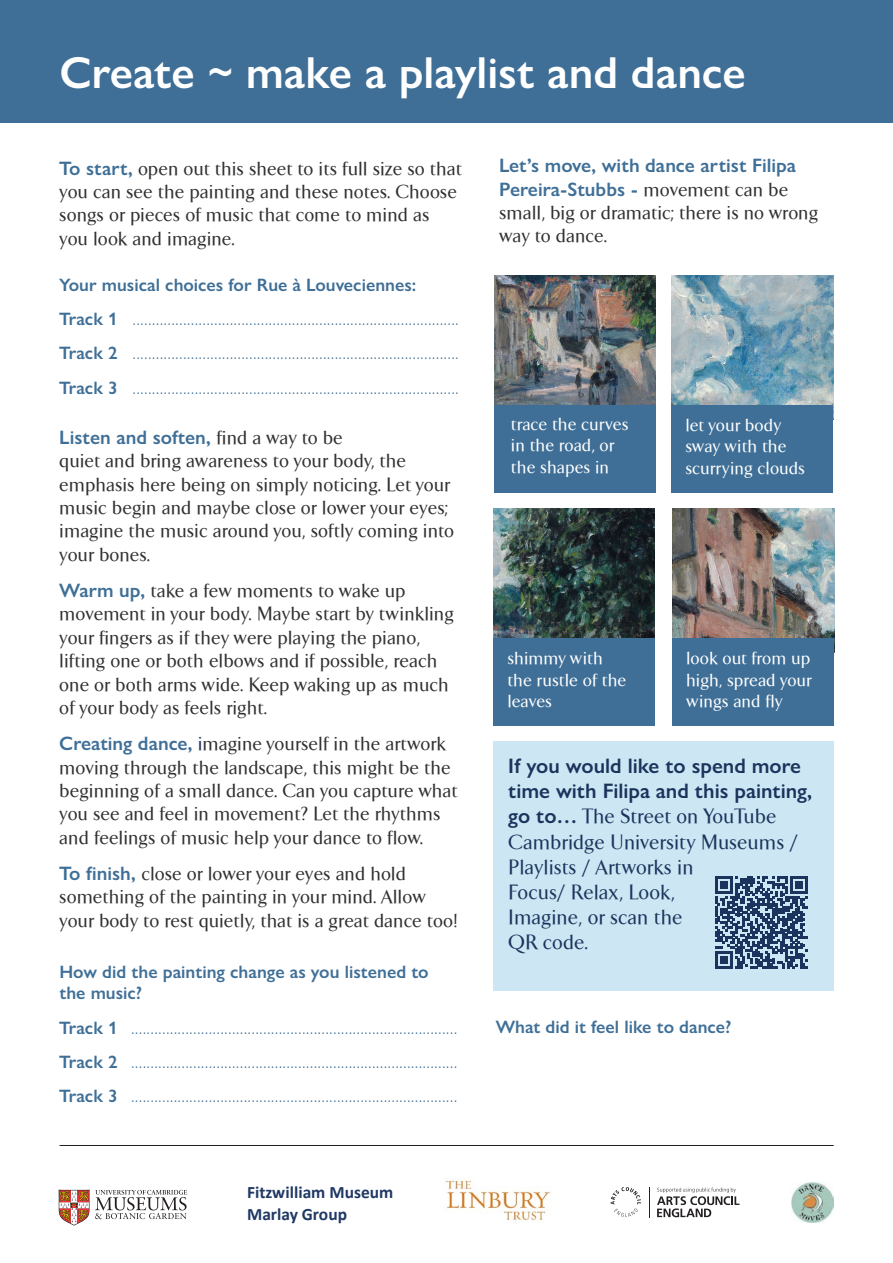
<style>
.page{position:relative;width:893px;height:1263px;background:#fff}
.page>*{position:absolute;margin:0;border:0;box-sizing:border-box;transform-origin:0 0}
.t1{font:600 45px "Gill Sans Nova";color:#fff}
.t2{font:500 21px/25.2px "VA";color:#1a345d}
.t3{font:600 21px/25.2px "Gill Sans Nova";color:#1a345d}
.t4{font:500 19.5px/23.4px "VA";color:#312f30}
.t5{font:300 18px "Gill Sans Nova";color:#3f6f97}
.t6{font:500 18px/21.6px "VA";color:#fff}
.t7{font:600 18px/21.6px "Gill Sans Nova";color:#3f6f97}
.t8{font:700 17.4px/21.8px "Calibri";color:#203864}
.s1{font-family:"Gill Sans Nova";font-weight:600;color:#3f6f97}
.s2{font-weight:600}
.s3{color:#1a345d}
.s4{font-family:"VA";font-weight:500}
</style>
<div class="page">
<img style="left:673px;top:508px;width:161px;height:130px">
<img style="left:493px;top:508px;width:162px;height:130px">
<img style="left:672px;top:275px;width:161px;height:130px">
<img style="left:494px;top:275px;width:162px;height:130px">
<hr style="left:892px;top:0;width:1px;height:178px;background:#3f6f97">
<div style="left:493px;top:741px;width:340px;height:250px;background:#cde6f3"></div>
<div style="left:494px;top:405px;width:162px;height:88px;background:#3f6f97"></div>
<div style="left:671px;top:405px;width:162px;height:88px;background:#3f6f97"></div>
<div style="left:493px;top:638px;width:162px;height:87px;background:#3f6f97"></div>
<div style="left:673px;top:638px;width:161px;height:87px;background:#3f6f97"></div>
<svg style="left:715px;top:876px;width:93px;height:93px"></svg>
<div style="left:0;top:0;width:893px;height:123px;background:#3f6f97"></div>
<svg style="left:59px;top:1190px;width:128px;height:35px"></svg>
<svg style="left:657px;top:1187px;width:82px;height:30px"></svg>
<svg style="left:611px;top:1187px;width:30px;height:30px"></svg>
<hr style="left:649px;top:1187px;width:1px;height:30px;background:#231f20">
<img style="left:445px;top:1180px;width:107px;height:41px">
<img style="left:792px;top:1182px;width:41px;height:40px">
<hr style="left:60px;top:1145px;width:774px;height:1px;background:#231f20">
<p class="t1" style="left:60px;top:45px;width:688px">Create ~ make a playlist and dance</p>
<p class="t4" style="left:59px;top:157px;width:404px"><span class="s1">To start,</span> open out this sheet to its full size so that you can see the painting and these notes. Choose songs or pieces of music that come to mind as you look and imagine.</p>
<p class="t7" style="left:59px;top:274px;width:358px">Your musical choices for Rue à Louveciennes:</p>
<p class="t5" style="left:59px;top:308px;width:401px"><span class="s2">Track 1</span> ....................................................................................</p>
<p class="t5" style="left:59px;top:342px;width:401px"><span class="s2">Track 2</span> ....................................................................................</p>
<p class="t5" style="left:59px;top:377px;width:401px"><span class="s2">Track 3</span> ....................................................................................</p>
<p class="t4" style="left:59px;top:426px;width:396px"><span class="s1">Listen and soften,</span> find a way to be<br>quiet and bring awareness to your body, the emphasis here being on simply noticing. Let your music begin and maybe close or lower your eyes; imagine the music around you, softly coming into your bones.</p>
<p class="t4" style="left:59px;top:579px;width:396px"><span class="s1">Warm up,</span> take a few moments to wake up movement in your body. Maybe start by twinkling your fingers as if they were playing the piano, lifting one or both elbows and if possible, reach one or both arms wide. Keep waking up as much of your body as feels right.</p>
<p class="t4" style="left:59px;top:732px;width:400px"><span class="s1">Creating dance,</span> <span class="s3">i</span>magine yourself in the artwork moving through the landscape, this might be the beginning of a small dance. Can you capture what you see and feel in movement? Let the rhythms and feelings of music help your dance to flow.</p>
<p class="t4" style="left:59px;top:862px;width:400px"><span class="s1">To finish,</span> close or lower your eyes and hold something of the painting in your mind. Allow your body to rest quietly, that is a great dance too!</p>
<p class="t7" style="left:59px;top:960px;width:371px">How did the painting change as you listened to the music?</p>
<p class="t5" style="left:59px;top:1016px;width:399px"><span class="s2">Track 1</span> ....................................................................................</p>
<p class="t5" style="left:59px;top:1051px;width:399px"><span class="s2">Track 2</span> ....................................................................................</p>
<p class="t5" style="left:59px;top:1085px;width:399px"><span class="s2">Track 3</span> ....................................................................................</p>
<p class="t8" style="left:247px;top:1181px;width:148px">Fitzwilliam Museum<br>Marlay Group</p>
<p class="t4" style="left:499px;top:154px;width:321px"><span class="s1">Let’s move, with dance artist Filipa<br>Pereira-Stubbs -</span> movement can be small, big or dramatic; there is no wrong way to dance.</p>
<p class="t6" style="left:511px;top:413px;width:119px">trace the curves in the road, or the shapes in</p>
<p class="t6" style="left:685px;top:414px;width:121px">let your body sway with the scurrying clouds</p>
<p class="t6" style="left:507px;top:647px;width:97px">shimmy with</p>
<p class="t6" style="left:507px;top:669px;width:120px">the rustle of the leaves</p>
<p class="t6" style="left:686px;top:647px;width:128px;text-align:justify">look out from up high, spread your wings and fly</p>
<p class="t3" style="left:508px;top:753px;width:306px">If you would like to spend more time with Filipa and this painting, go to… <span class="s4">The Street on YouTube</span></p>
<p class="t2" style="left:508px;top:829px;width:291px">Cambridge University Museums /<br>Playlists / Artworks in<br>Focus/ Relax, Look,<br>Imagine, or scan the<br>QR code.</p>
<p class="t7" style="left:496px;top:1015px;width:237px">What did it feel like to dance?</p>
</div>
